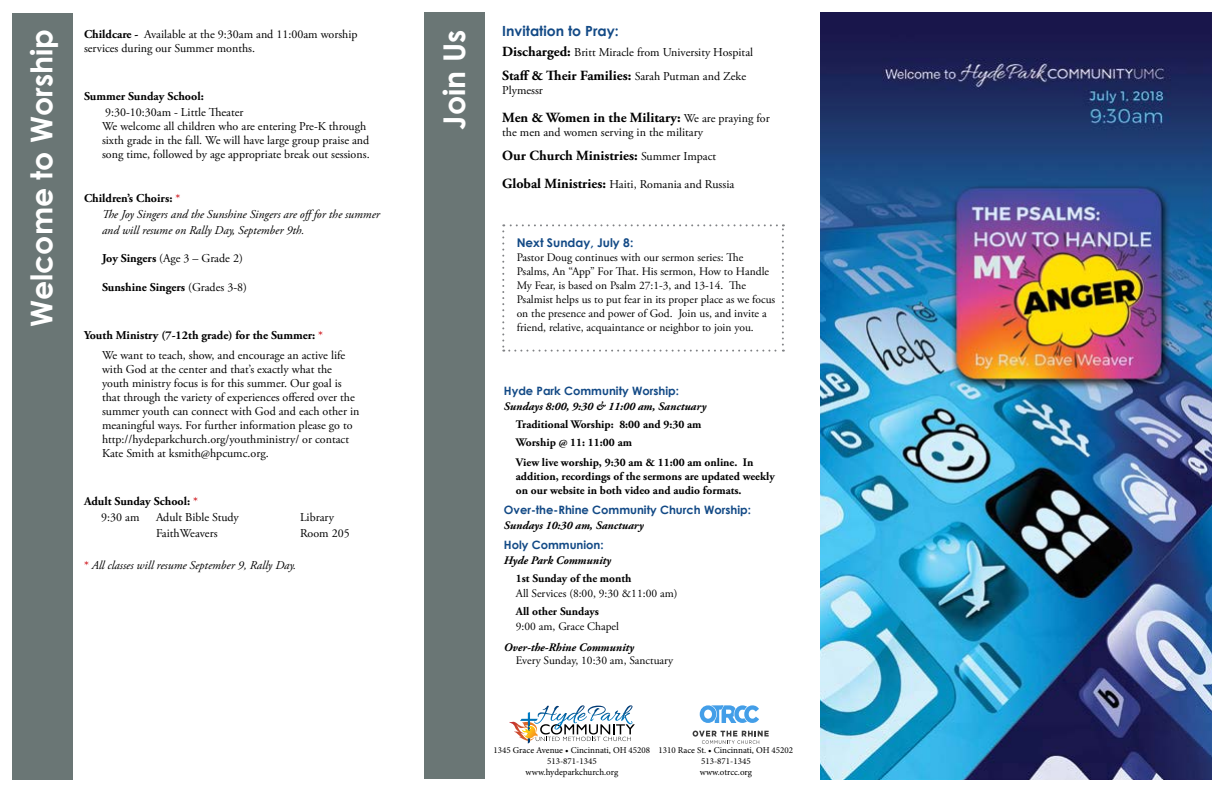
<style>
.page{position:relative;width:1224px;height:792px;background:#fff}
.page>*{position:absolute;margin:0;border:0;box-sizing:border-box;transform-origin:0 0}
.t1{font:700 30px "Century Gothic";color:#fff}
.t2{font:700 14px "Adobe Garamond Pro";color:#000}
.t3{font:700 14px "Century Gothic";color:#134a86}
.t4{font:12px/14px "Adobe Garamond Pro";color:#000}
.t5{font:italic 12px/16px "Adobe Garamond Pro";color:#000}
.t6{font:700 12px/16px "Adobe Garamond Pro";color:#000}
.t7{font:700 12px "Century Gothic";color:#134a86}
.t8{font:11.5px/14px "Adobe Garamond Pro";color:#000}
.t9{font:700 11.5px/14px "Adobe Garamond Pro";color:#000}
.t10{font:italic 700 11.5px "Adobe Garamond Pro";color:#000}
.t11{font:700 11.5px "Century Gothic";color:#134a86}
.t12{font:9px/10.8px "Minion Pro";color:#000;text-align:center}
.s1{font-weight:700}
.s2{font-weight:700;font-style:normal}
.s3{font-weight:700;font-style:normal;color:#d2232a}
.s4{font-weight:400}
.s5{font-weight:700;color:#d2232a}
.s6{color:#d2232a}
.s7{font-weight:700;font-size:14px}
.s8{font-weight:400;font-size:12px}
</style>
<div class="page">
<div style="left:12px;top:13px;width:61px;height:767px;background:#6a7675"></div>
<div style="left:424px;top:12px;width:61px;height:768px;background:#6a7675"></div>
<svg style="left:509px;top:705px;width:126px;height:39px"></svg>
<svg style="left:693px;top:731px;width:76px;height:13px"></svg>
<svg style="left:700px;top:705px;width:59px;height:18px"></svg>
<svg style="left:502px;top:224px;width:282px;height:128px"></svg>
<img style="left:820px;top:12px;width:392px;height:768px">
<p class="t4" style="left:84px;top:27px;width:275px"><span class="s1">Childcare -</span> Available at the 9:30am and 11:00am worship services during our Summer months.</p>
<p class="t6" style="left:84px;top:88px;width:121px">Summer Sunday School:</p>
<p class="t4" style="left:102px;top:105px;width:269px">9:30-10:30am - Little Theater<br>We welcome all children who are entering Pre-K through sixth grade in the fall. We will have large group praise and song time, followed by age appropriate break out sessions.</p>
<p class="t5" style="left:102px;top:190px;width:279px;text-indent:-18px"><span class="s2">Children’s Choirs:</span> <span class="s3">*<br></span>The Joy Singers and the Sunshine Singers are offfor the summer and will resume on Rally Day, September 9th.</p>
<p class="t4" style="left:102px;top:251px;width:142px"><span class="s1">Joy Singers</span> (Age 3 – Grade 2)</p>
<p class="t6" style="left:102px;top:279px;width:147px">Sunshine Singers <span class="s4">(Grades 3-8)</span></p>
<p class="t4" style="left:102px;top:325px;width:245px;line-height:20px;text-indent:-18px"><span class="s1">Youth Ministry (7-12th grade) for the Summer:</span> <span class="s5">*<br></span>We want to teach, show, and encourage an active life</p>
<p class="t4" style="left:102px;top:362px;width:259px">with God at the center and that’s exactly what the youth ministry focus is for this summer. Our goal is that through the variety of experiences offered over the summer youth can connect with God and each other in meaningful ways. For further information please go to http://hydeparkchurch.org/youthministry/ or contact Kate Smith at ksmith@hpcumc.org.</p>
<p class="t6" style="left:101px;top:493px;width:98px;text-indent:-17px">Adult Sunday School: <span class="s6">*<br></span><span class="s4">9:30 am</span></p>
<h1 class="t1" style="left:23px;top:327px;width:300px;rotate:-90deg">Welcome to Worship</h1>
<h1 class="t1" style="left:436px;top:130px;width:101px;rotate:-90deg">Join Us</h1>
<p class="t4" style="left:156px;top:510px;width:84px">Adult Bible Study</p>
<p class="t4" style="left:300px;top:510px;width:36px">Library</p>
<p class="t4" style="left:156px;top:526px;width:63px">FaithWeavers</p>
<p class="t4" style="left:300px;top:526px;width:51px">Room 205</p>
<p class="t5" style="left:84px;top:557px;width:214px"><span class="s3">*</span> All classes will resume September 9, Rally Day.</p>
<p class="t3" style="left:502px;top:22px;width:118px">Invitation to Pray:</p>
<p class="t4" style="left:502px;top:45px;width:252px"><span class="s7">Discharged:</span> Britt Miracle from University Hospital</p>
<p class="t2" style="left:502px;top:67px;width:245px">Staff &amp; Their Families: <span class="s8">Sarah Putman and Zeke</span></p>
<p class="t4" style="left:502px;top:83px;width:42px">Plymessr</p>
<p class="t2" style="left:502px;top:109px;width:269px">Men &amp; Women in the Military: <span class="s8">We are praying for</span></p>
<p class="t4" style="left:502px;top:125px;width:202px">the men and women serving in the military</p>
<p class="t2" style="left:502px;top:147px;width:215px">Our Church Ministries: <span class="s8">Summer Impact</span></p>
<p class="t4" style="left:502px;top:177px;width:234px"><span class="s7">Global Ministries:</span> Haiti, Romania and Russia</p>
<p class="t7" style="left:517px;top:235px;width:118px">Next Sunday, July 8:</p>
<p class="t8" style="left:517px;top:251px;width:260px">Pastor Doug continues with our sermon series: The Psalms, An “App” For That. His sermon, How to Handle My Fear, is based on Psalm 27:1-3, and 13-14. The Psalmist helps us to put fear in its proper place as we focus on the presence and power of God. Join us, and invite a friend, relative, acquaintance or neighbor to join you.</p>
<p class="t11" style="left:504px;top:384px;width:177px">Hyde Park Community Worship:</p>
<p class="t10" style="left:504px;top:400px;width:204px">Sundays 8:00, 9:30 &amp; 11:00 am, Sanctuary</p>
<p class="t9" style="left:516px;top:416px;width:187px;line-height:18px">Traditional Worship: 8:00 and 9:30 am<br>Worship @ 11: 11:00 am</p>
<p class="t9" style="left:516px;top:456px;width:260px">View live worship, 9:30 am &amp; 11:00 am online. In addition, recordings of the sermons are updated weekly on our website in both video and audio formats.</p>
<p class="t11" style="left:504px;top:502px;width:249px">Over-the-Rhine Community Church Worship:</p>
<p class="t10" style="left:504px;top:519px;width:141px">Sundays 10:30 am, Sanctuary</p>
<p class="t11" style="left:504px;top:537px;width:101px">Holy Communion:</p>
<p class="t10" style="left:504px;top:553px;width:109px">Hyde Park Community</p>
<p class="t9" style="left:516px;top:571px;width:117px">1st Sunday of the month</p>
<p class="t8" style="left:516px;top:586px;width:163px">All Services (8:00, 9:30 &amp;11:00 am)</p>
<p class="t9" style="left:516px;top:604px;width:85px">All other Sundays</p>
<p class="t8" style="left:516px;top:619px;width:105px">9:00 am, Grace Chapel</p>
<p class="t10" style="left:504px;top:640px;width:132px">Over-the-Rhine Community</p>
<p class="t8" style="left:516px;top:654px;width:159px">Every Sunday, 10:30 am, Sanctuary</p>
<p class="t12" style="left:494px;top:745px;width:158px">1345 Grace Avenue • Cincinnati, OH 45208<br>513-871-1345<br>www.hydeparkchurch.org</p>
<p class="t12" style="left:658px;top:745px;width:136px">1310 Race St. • Cincinnati, OH 45202<br>513-871-1345<br>www.otrcc.org</p>
</div>
